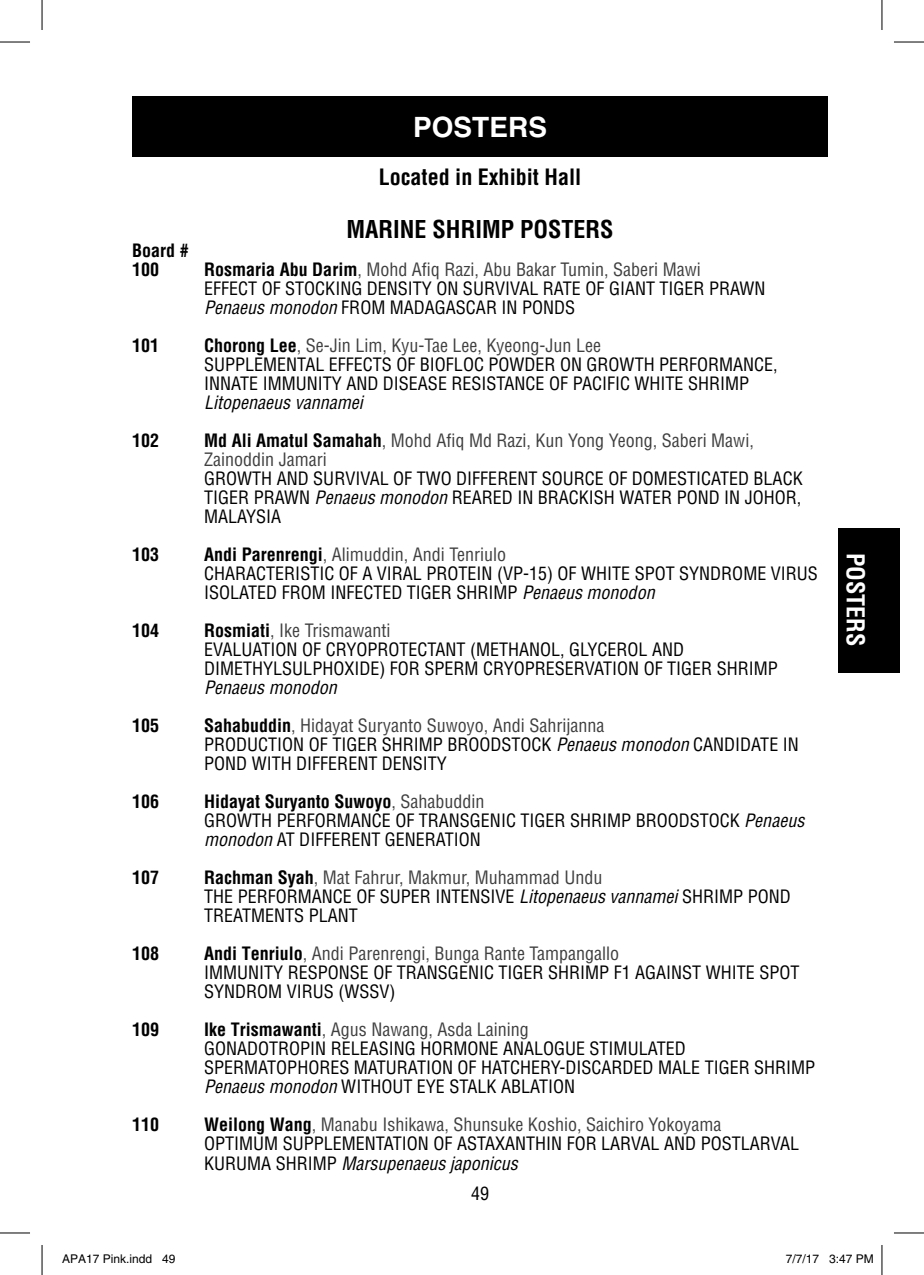
<style>
.page{position:relative;width:924px;height:1275px;background:#fff}
.page>*{position:absolute;margin:0;border:0;box-sizing:border-box;transform-origin:0 0}
.t1{font:700 28px "Helvetica";color:#fff}
.t2{font:700 condensed 24px "Helvetica";color:#000}
.t3{font:700 condensed 24px "Helvetica";color:#fff}
.t4{font:700 condensed 22px "Helvetica";color:#000}
.t5{font:condensed 18px/19px "Helvetica";color:#000}
.t6{font:condensed 18px/19px "Helvetica";color:#404040}
.t7{font:700 condensed 18px/19px "Helvetica";color:#000}
.t8{font:italic condensed 18px "Helvetica";color:#000}
.t9{font:12px "Helvetica";color:#000}
.s1{font-weight:700}
.s2{color:#404040}
.s3{font-style:italic}
.s4{font-weight:700;color:#000}
</style>
<div class="page">
<div style="left:838px;top:528px;width:61px;height:144px;background:#000"></div>
<div style="left:132px;top:96px;width:695px;height:61px;background:#000"></div>
<hr style="left:0;top:42px;width:30px;height:1px;background:#000">
<hr style="left:893px;top:42px;width:30px;height:1px;background:#000">
<hr style="left:0;top:1232px;width:30px;height:1px;background:#000">
<hr style="left:893px;top:1232px;width:30px;height:1px;background:#000">
<hr style="left:42px;top:0;width:1px;height:30px;background:#000">
<hr style="left:42px;top:1245px;width:1px;height:30px;background:#000">
<hr style="left:881px;top:0;width:1px;height:30px;background:#000">
<hr style="left:881px;top:1245px;width:1px;height:30px;background:#000">
<p class="t7" style="left:132px;top:241px;width:58px">Board #<br>100</p>
<h1 class="t1" style="left:413px;top:110px;width:135px">POSTERS</h1>
<p class="t4" style="left:378px;top:164px;width:204px">Located in Exhibit Hall</p>
<h2 class="t2" style="left:346px;top:214px;width:268px">MARINE SHRIMP POSTERS</h2>
<p class="t5" style="left:204px;top:259px;width:562px"><span class="s1">Rosmaria Abu Darim</span><span class="s2">, Mohd Afiq Razi, Abu Bakar Tumin, Saberi Mawi<br></span>EFFECT OF STOCKING DENSITY ON SURVIVAL RATE OF GIANT TIGER PRAWN<br><span class="s3">Penaeus monodon</span> FROM MADAGASCAR IN PONDS</p>
<p class="t7" style="left:132px;top:336px;width:28px">101</p>
<p class="t5" style="left:204px;top:335px;width:575px"><span class="s1">Chorong Lee</span><span class="s2">, Se-Jin Lim, Kyu-Tae Lee, Kyeong-Jun Lee<br></span>SUPPLEMENTAL EFFECTS OF BIOFLOC POWDER ON GROWTH PERFORMANCE,<br>INNATE IMMUNITY AND DISEASE RESISTANCE OF PACIFIC WHITE SHRIMP</p>
<p class="t8" style="left:204px;top:391px;width:160px">Litopenaeus vannamei</p>
<p class="t7" style="left:132px;top:431px;width:28px">102</p>
<p class="t6" style="left:204px;top:430px;width:551px"><span class="s4">Md Ali Amatul Samahah</span>, Mohd Afiq Md Razi, Kun Yong Yeong, Saberi Mawi,<br>Zainoddin Jamari</p>
<p class="t5" style="left:204px;top:468px;width:599px;text-align:justify">GROWTH AND SURVIVAL OF TWO DIFFERENT SOURCE OF DOMESTICATED BLACK TIGER PRAWN <span class="s3">Penaeus monodon</span> REARED IN BRACKISH WATER POND IN JOHOR, MALAYSIA</p>
<p class="t7" style="left:132px;top:545px;width:28px">103</p>
<p class="t5" style="left:204px;top:544px;width:615px"><span class="s1">Andi Parenrengi</span><span class="s2">, Alimuddin, Andi Tenriulo<br></span>CHARACTERISTIC OF A VIRAL PROTEIN (VP-15) OF WHITE SPOT SYNDROME VIRUS<br>ISOLATED FROM INFECTED TIGER SHRIMP <span class="s3">Penaeus monodon</span></p>
<p class="t7" style="left:132px;top:621px;width:28px">104</p>
<p class="t5" style="left:204px;top:620px;width:575px"><span class="s1">Rosmiati</span><span class="s2">, Ike Trismawanti<br></span>EVALUATION OF CRYOPROTECTANT (METHANOL, GLYCEROL AND<br>DIMETHYLSULPHOXIDE) FOR SPERM CRYOPRESERVATION OF TIGER SHRIMP</p>
<p class="t8" style="left:204px;top:676px;width:134px">Penaeus monodon</p>
<p class="t7" style="left:132px;top:716px;width:28px">105</p>
<p class="t5" style="left:204px;top:715px;width:596px"><span class="s1">Sahabuddin</span><span class="s2">, Hidayat Suryanto Suwoyo, Andi Sahrijanna<br></span>PRODUCTION OF TIGER SHRIMP BROODSTOCK <span class="s3">Penaeus monodon</span> CANDIDATE IN<br>POND WITH DIFFERENT DENSITY</p>
<p class="t7" style="left:132px;top:792px;width:28px">106</p>
<p class="t5" style="left:204px;top:791px;width:601px"><span class="s1">Hidayat Suryanto Suwoyo</span><span class="s2">, Sahabuddin<br></span>GROWTH PERFORMANCE OF TRANSGENIC TIGER SHRIMP BROODSTOCK <span class="s3">Penaeus monodon</span> AT DIFFERENT GENERATION</p>
<p class="t7" style="left:132px;top:868px;width:28px">107</p>
<p class="t5" style="left:204px;top:868px;width:587px"><span class="s1">Rachman Syah</span><span class="s2">, Mat Fahrur, Makmur, Muhammad Undu<br></span>THE PERFORMANCE OF SUPER INTENSIVE <span class="s3">Litopenaeus vannamei</span> SHRIMP POND<br>TREATMENTS PLANT</p>
<p class="t7" style="left:132px;top:944px;width:28px">108</p>
<p class="t5" style="left:204px;top:944px;width:596px"><span class="s1">Andi Tenriulo</span><span class="s2">, Andi Parenrengi, Bunga Rante Tampangallo<br></span>IMMUNITY RESPONSE OF TRANSGENIC TIGER SHRIMP F1 AGAINST WHITE SPOT<br>SYNDROM VIRUS (WSSV)</p>
<p class="t7" style="left:132px;top:1020px;width:28px">109</p>
<p class="t5" style="left:204px;top:1020px;width:612px"><span class="s1">Ike Trismawanti</span><span class="s2">, Agus Nawang, Asda Laining<br></span>GONADOTROPIN RELEASING HORMONE ANALOGUE STIMULATED SPERMATOPHORES MATURATION OF HATCHERY-DISCARDED MALE TIGER SHRIMP <span class="s3">Penaeus monodon</span> WITHOUT EYE STALK ABLATION</p>
<p class="t7" style="left:132px;top:1115px;width:28px">110</p>
<p class="t5" style="left:204px;top:1114px;width:596px;line-height:19.6px"><span class="s1">Weilong Wang</span><span class="s2">, Manabu Ishikawa, Shunsuke Koshio, Saichiro Yokoyama<br></span>OPTIMUM SUPPLEMENTATION OF ASTAXANTHIN FOR LARVAL AND POSTLARVAL<br>KURUMA SHRIMP <span class="s3">Marsupenaeus japonicus</span></p>
<p class="t5" style="left:471px;top:1183px;width:19px">49</p>
<h2 class="t3" style="left:869px;top:553px;width:95px;rotate:90deg">POSTERS</h2>
<p class="t9" style="left:62px;top:1251px;width:115px">APA17 Pink.indd 49</p>
<p class="t9" style="left:785px;top:1251px;width:90px">7/7/17 3:47 PM</p>
</div>
